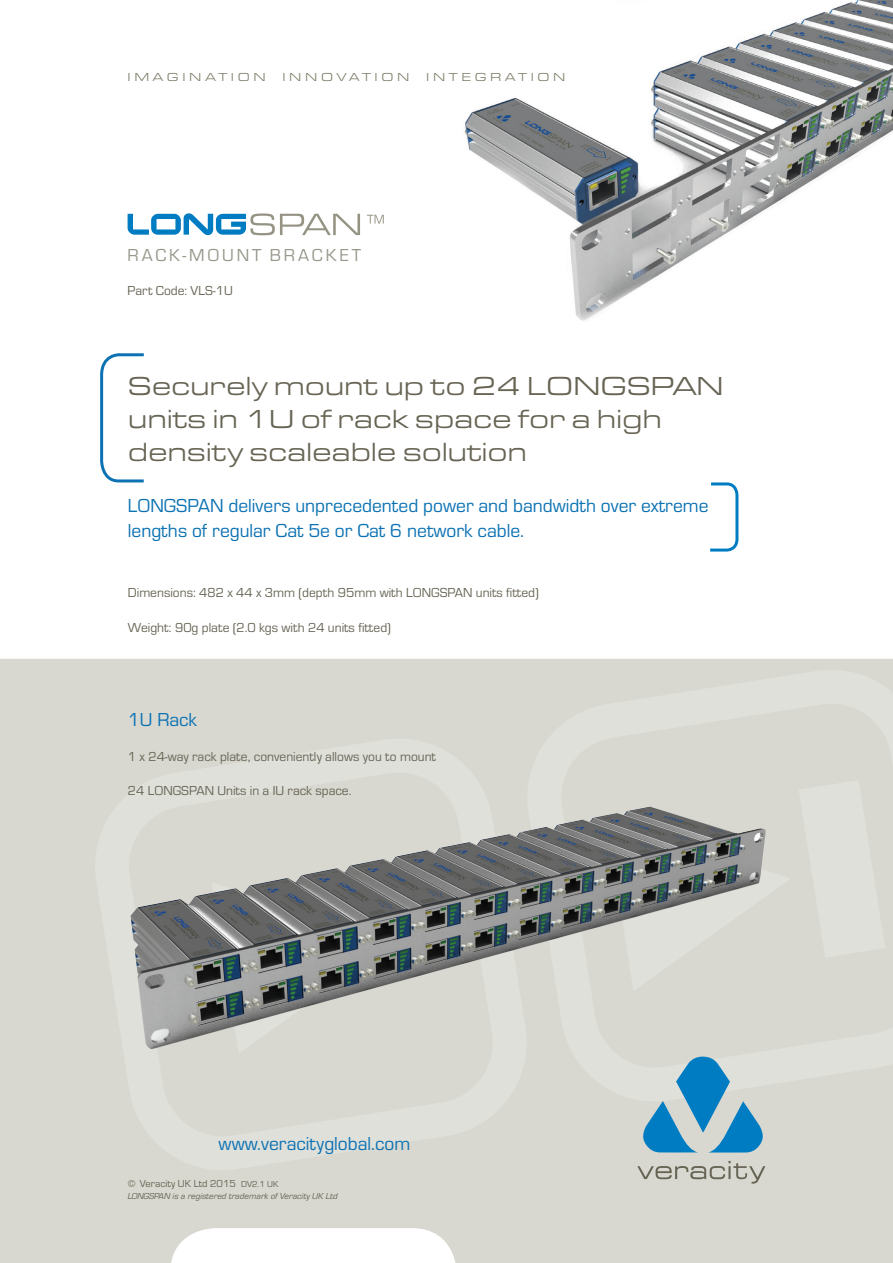
<style>
.page{position:relative;width:893px;height:1263px;background:#fff}
.page>*{position:absolute;margin:0;border:0;box-sizing:border-box;transform-origin:0 0}
.t1{font:27px/33px "Eurostile Ext";letter-spacing:-.01em;color:#676454}
.t2{font:19.5px/25.5px "Eurostile";color:#0c72b3}
.t3{font:18px "Eurostile";letter-spacing:.16em;color:#98978b}
.t4{font:13.5px "Eurostile";color:#676454}
.t5{font:12px "Eurostile Ext";letter-spacing:.3em;color:#82806e}
.t6{font:10.5px "Eurostile";color:#676454}
.t7{font:italic 9px "Eurostile";color:#676454}
.s1{font-size:9px}
</style>
<div class="page">
<img style="left:464px;top:0;width:429px;height:321px">
<div style="left:0;top:659px;width:893px;height:604px;background:#d8d8d0"></div>
<svg style="left:520px;top:665px;width:373px;height:443px;background:#dadad2"></svg>
<svg style="left:88px;top:731px;width:446px;height:446px;background:#dadad3"></svg>
<svg style="left:799px;top:780px;width:86px;height:177px;background:#ddddd7"></svg>
<svg style="left:766px;top:820px;width:25px;height:171px;background:#d8d8d0"></svg>
<svg style="left:128px;top:213px;width:232px;height:23px"></svg>
<svg style="left:641px;top:1056px;width:123px;height:96px;background:#7eb2cc"></svg>
<svg style="left:637px;top:1161px;width:128px;height:22px;background:#c1c0b6"></svg>
<svg style="left:710px;top:482px;width:29px;height:70px"></svg>
<svg style="left:367px;top:215px;width:17px;height:9px"></svg>
<svg style="left:100px;top:353px;width:44px;height:130px"></svg>
<img style="left:131px;top:807px;width:635px;height:242px">
<p class="t5" style="left:128px;top:71px;width:140px">IMAGINATION</p>
<p class="t5" style="left:282px;top:71px;width:128px">INNOVATION</p>
<p class="t5" style="left:426px;top:71px;width:141px">INTEGRATION</p>
<h3 class="t3" style="left:128px;top:245px;width:235px">RACK-MOUNT BRACKET</h3>
<p class="t4" style="left:128px;top:284px;width:107px">Part Code: VLS-1U</p>
<h1 class="t1" style="left:128px;top:370px;width:597px">Securely mount up to 24 LONGSPAN units in 1U of rack space for a high density scaleable solution</h1>
<h2 class="t2" style="left:128px;top:493px;width:582px">LONGSPAN delivers unprecedented power and bandwidth over extreme lengths of regular Cat 5e or Cat 6 network cable.</h2>
<p class="t4" style="left:128px;top:586px;width:412px">Dimensions: 482 x 44 x 3mm (depth 95mm with LONGSPAN units fitted)</p>
<p class="t4" style="left:128px;top:620px;width:265px">Weight: 90g plate (2.0 kgs with 24 units fitted)</p>
<h2 class="t2" style="left:128px;top:708px;width:71px">1U Rack</h2>
<p class="t4" style="left:128px;top:749px;width:310px">1 x 24-way rack plate, conveniently allows you to mount</p>
<p class="t4" style="left:128px;top:784px;width:225px">24 LONGSPAN Units in a IU rack space.</p>
<h2 class="t2" style="left:219px;top:1131px;width:193px">www.veracityglobal.com</h2>
<p class="t6" style="left:128px;top:1178px;width:152px">© Veracity UK Ltd 2015 <span class="s1">DV2.1 UK</span></p>
<p class="t7" style="left:128px;top:1191px;width:211px">LONGSPAN is a registered trademark of Veracity UK Ltd</p>
</div>
